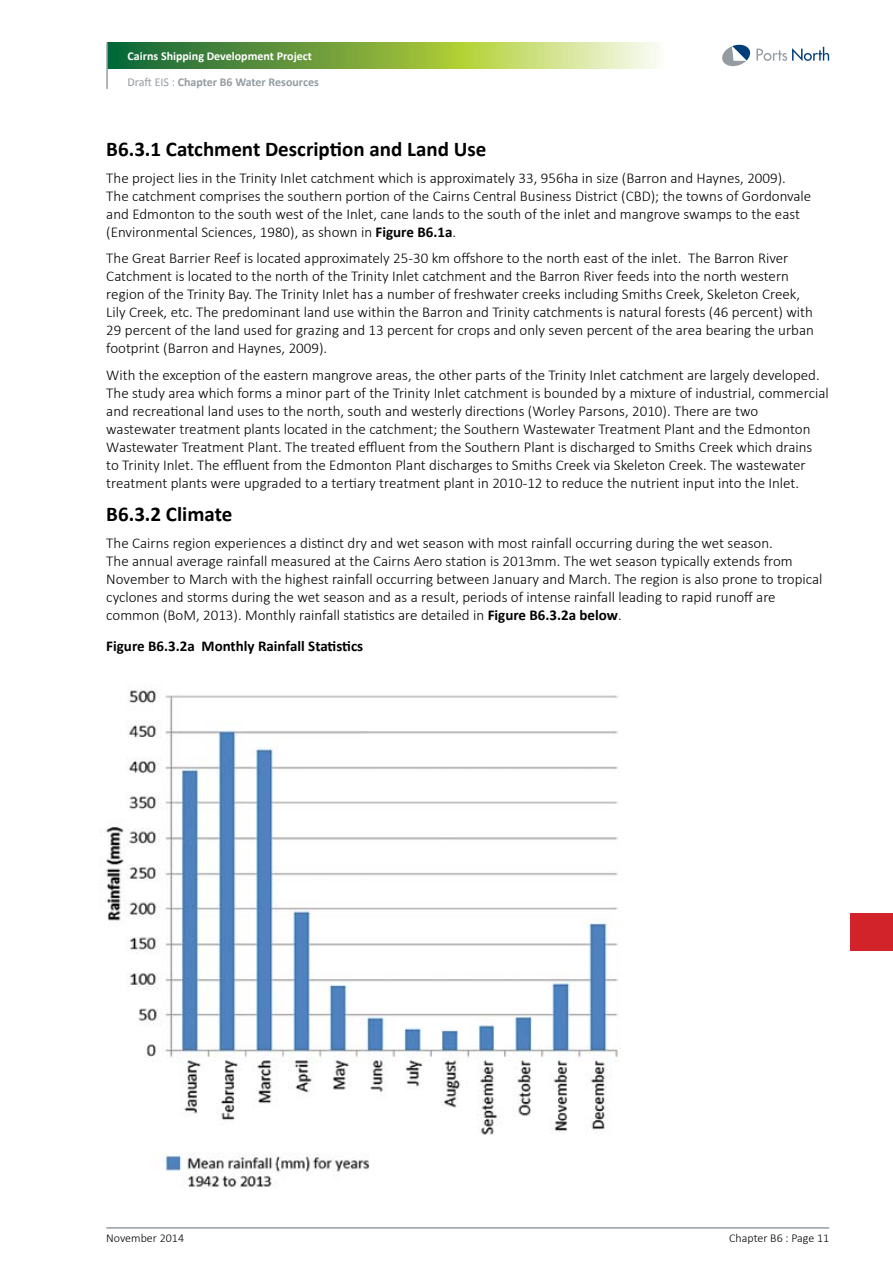
<style>
.page{position:relative;width:893px;height:1263px;background:#fff}
.page>*{position:absolute;margin:0;border:0;box-sizing:border-box;transform-origin:0 0}
.Heading_2{font:700 21px "Calibri";color:#000}
.Copy_1{font:300 15px/18px "Calibri";color:#000}
.Tables_Names{font:700 15px "Calibri";color:#000}
.t1{font:700 12px/25.7px "Calibri";color:#fff}
.t2{font:300 12px "Calibri";color:#000}
.s1{font-weight:400;color:#949ca1}
.s2{color:#949ca1}
.s3{font-weight:700}
</style>
<div class="page">
<svg style="left:108px;top:43px;width:550px;height:25px;background:#89b25a"></svg>
<svg style="left:722px;top:45px;width:107px;height:21px"></svg>
<hr style="left:106px;top:43px;width:2px;height:46px;background:#949ca1">
<hr style="left:106px;top:1227px;width:723px;height:2px;background:#949ca1">
<div style="left:850px;top:913px;width:43px;height:38px;background:#d2232a"></div>
<img style="left:106px;top:686px;width:515px;height:502px">
<p class="t1" style="left:128px;top:43px;width:193px">Cairns Shipping Development Project<br><span class="s1">Draft EIS :</span> <span class="s2">Chapter B6 Water Resources</span></p>
<p class="Heading_2" style="left:106px;top:136px;width:382px">B6.3.1 Catchment Description and Land Use</p>
<p class="Copy_1" style="left:106px;top:168px;width:706px">The project lies in the Trinity Inlet catchment which is approximately 33, 956ha in size (Barron and Haynes, 2009).<br>The catchment comprises the southern portion of the Cairns Central Business District (CBD); the towns of Gordonvale and Edmonton to the south west of the Inlet, cane lands to the south of the inlet and mangrove swamps to the east (Environmental Sciences, 1980), as shown in <span class="s3">Figure B6.1a</span>.</p>
<p class="Copy_1" style="left:106px;top:248px;width:709px">The Great Barrier Reef is located approximately 25-30 km offshore to the north east of the inlet. The Barron River Catchment is located to the north of the Trinity Inlet catchment and the Barron River feeds into the north western region of the Trinity Bay. The Trinity Inlet has a number of freshwater creeks including Smiths Creek, Skeleton Creek, Lily Creek, etc. The predominant land use within the Barron and Trinity catchments is natural forests (46 percent) with 29 percent of the land used for grazing and 13 percent for crops and only seven percent of the area bearing the urban footprint (Barron and Haynes, 2009).</p>
<p class="Copy_1" style="left:106px;top:365px;width:724px">With the exception of the eastern mangrove areas, the other parts of the Trinity Inlet catchment are largely developed.<br>The study area which forms a minor part of the Trinity Inlet catchment is bounded by a mixture of industrial, commercial and recreational land uses to the north, south and westerly directions (Worley Parsons, 2010). There are two wastewater treatment plants located in the catchment; the Southern Wastewater Treatment Plant and the Edmonton Wastewater Treatment Plant. The treated effluent from the Southern Plant is discharged to Smiths Creek which drains<br>to Trinity Inlet. The effluent from the Edmonton Plant discharges to Smiths Creek via Skeleton Creek. The wastewater treatment plants were upgraded to a tertiary treatment plant in 2010-12 to reduce the nutrient input into the Inlet.</p>
<p class="Heading_2" style="left:106px;top:501px;width:127px">B6.3.2 Climate</p>
<p class="Copy_1" style="left:106px;top:533px;width:718px">The Cairns region experiences a distinct dry and wet season with most rainfall occurring during the wet season.<br>The annual average rainfall measured at the Cairns Aero station is 2013mm. The wet season typically extends from November to March with the highest rainfall occurring between January and March. The region is also prone to tropical cyclones and storms during the wet season and as a result, periods of intense rainfall leading to rapid runoff are common (BoM, 2013). Monthly rainfall statistics are detailed in <span class="s3">Figure B6.3.2a below</span>.</p>
<p class="Tables_Names" style="left:106px;top:636px;width:258px">Figure B6.3.2a Monthly Rainfall Statistics</p>
<p class="t2" style="left:106px;top:1231px;width:79px">November 2014</p>
<p class="t2" style="left:729px;top:1231px;width:101px">Chapter B6 : Page 11</p>
</div>
